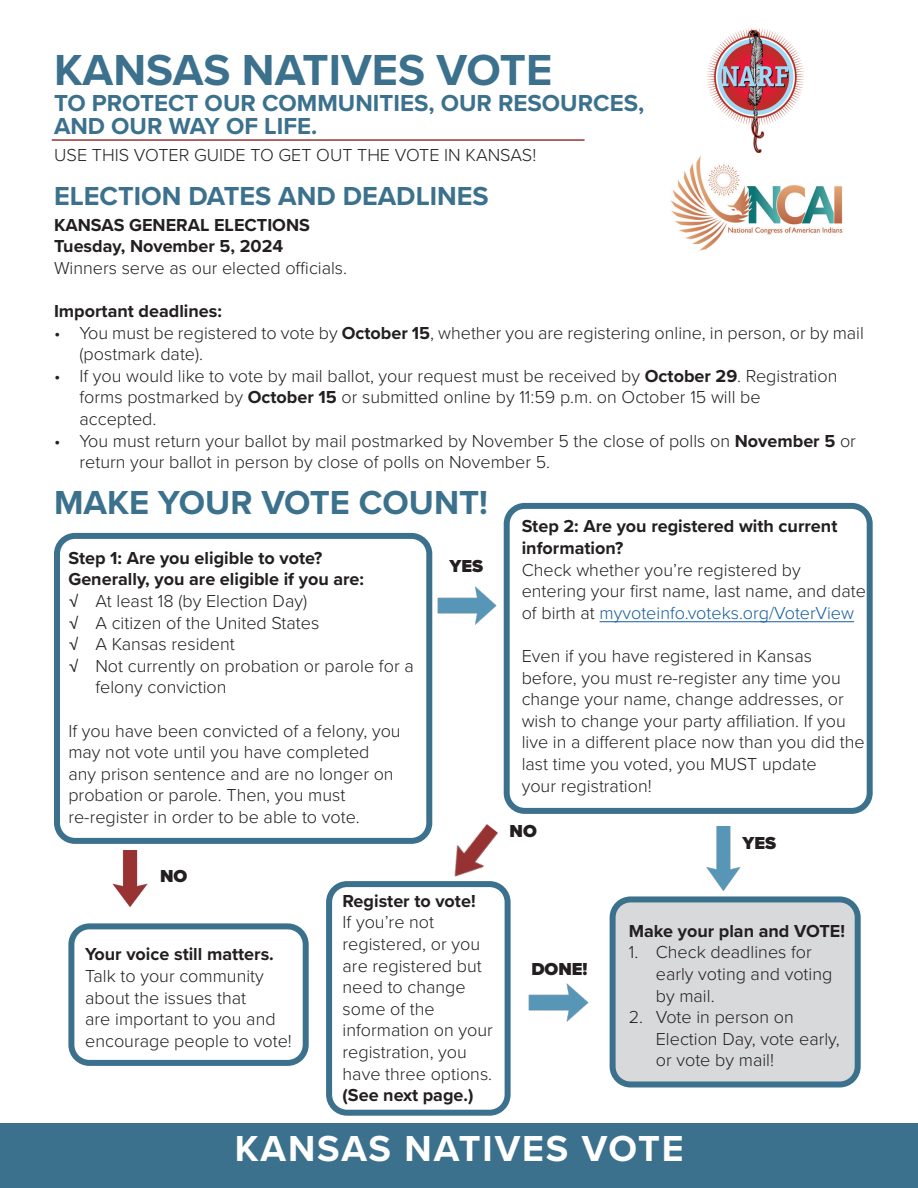
<style>
.page{position:relative;width:918px;height:1188px;background:#fff}
.page>*{position:absolute;margin:0;border:0;box-sizing:border-box;transform-origin:0 0}
.t1{font:700 45px "Proxima Nova";color:#3b718d}
.t2{font:700 37.5px "Proxima Nova";letter-spacing:.05em;color:#fff}
.t3{font:700 34.5px "Proxima Nova";color:#3b718d}
.t4{font:700 27px "Proxima Nova";color:#3b718d}
.t5{font:700 24px/22.5px "Proxima Nova";color:#3b718d}
.t6{font:300 18px/21.6px "Proxima Nova";color:#231f20}
.t7{font:700 18px/21.6px "Proxima Nova";color:#231f20}
.t8{font:900 18px "Proxima Nova";color:#231f20}
.s1{font-weight:700}
.s2{font-family:"Leelawadee UI";font-weight:400}
.s3{color:#175d9e}
</style>
<div class="page">
<hr style="left:600px;top:621px;width:254px;height:1px;background:#175d9e">
<img style="left:432px;top:813px;width:72px;height:77px">
<img style="left:706px;top:826px;width:35px;height:65px">
<img style="left:112px;top:850px;width:36px;height:57px">
<img style="left:528px;top:983px;width:61px;height:39px">
<img style="left:437px;top:586px;width:60px;height:39px">
<div style="left:68px;top:923px;width:241px;height:143px;border:6px solid #3b718d;border-radius:18px"></div>
<div style="left:613px;top:899px;width:245px;height:185px;background:#d8d9db;border-radius:18px"></div>
<div style="left:610px;top:896px;width:251px;height:191px;border:6px solid #3b718d;border-radius:18px"></div>
<img style="left:707px;top:28px;width:97px;height:124px">
<div style="left:0;top:1123px;width:918px;height:65px;background:#3b718d"></div>
<img style="left:670px;top:156px;width:173px;height:95px">
<hr style="left:52px;top:139px;width:533px;height:2px;background:#933">
<div style="left:54px;top:533px;width:378px;height:311px;border:6px solid #3b718d;border-radius:18px"></div>
<div style="left:504px;top:503px;width:369px;height:311px;border:6px solid #3b718d;border-radius:18px"></div>
<div style="left:326px;top:881px;width:185px;height:235px;border:6px solid #3b718d;border-radius:18px"></div>
<p class="t1" style="left:54px;top:36px;width:500px">KANSAS NATIVES VOTE</p>
<p class="t5" style="left:54px;top:91px;width:592px">TO PROTECT OUR COMMUNITIES, OUR RESOURCES,<br>AND OUR WAY OF LIFE.</p>
<p class="t6" style="left:54px;top:143px;width:484px">USE THIS VOTER GUIDE TO GET OUT THE VOTE IN KANSAS!</p>
<p class="t4" style="left:54px;top:175px;width:436px">ELECTION DATES AND DEADLINES</p>
<p class="t7" style="left:54px;top:213px;width:257px">KANSAS GENERAL ELECTIONS</p>
<p class="t7" style="left:54px;top:235px;width:231px">Tuesday, November 5, 2024</p>
<p class="t6" style="left:54px;top:256px;width:295px">Winners serve as our elected officials.</p>
<p class="t7" style="left:54px;top:300px;width:169px">Important deadlines:</p>
<p class="t6" style="left:54px;top:321px;width:812px">• You must be registered to vote by <span class="s1">October 15</span>, whether you are registering online, in person, or by mail</p>
<p class="t6" style="left:80px;top:342px;width:125px">(postmark date).</p>
<p class="t6" style="left:80px;top:364px;width:759px;text-indent:-26px">• If you would like to vote by mail ballot, your request must be received by <span class="s1">October 29</span>. Registration forms postmarked by <span class="s1">October 15</span> or submitted online by 11:59 p.m. on October 15 will be accepted.</p>
<p class="t6" style="left:80px;top:429px;width:778px;text-indent:-26px">• You must return your ballot by mail postmarked by November 5 the close of polls on <span class="s1">November 5</span> or return your ballot in person by close of polls on November 5.</p>
<p class="t3" style="left:54px;top:476px;width:436px">MAKE YOUR VOTE COUNT!</p>
<p class="t7" style="left:68px;top:547px;width:256px">Step 1: Are you eligible to vote?</p>
<p class="t7" style="left:68px;top:568px;width:297px">Generally, you are eligible if you are:</p>
<p class="t6" style="left:68px;top:589px;width:240px"><span class="s2">√</span> At least 18 (by Election Day)</p>
<p class="t6" style="left:68px;top:611px;width:253px"><span class="s2">√</span> A citizen of the United States</p>
<p class="t6" style="left:68px;top:632px;width:168px"><span class="s2">√</span> A Kansas resident</p>
<p class="t6" style="left:95px;top:654px;width:320px;text-indent:-27px"><span class="s2">√</span> Not currently on probation or parole for a felony conviction</p>
<p class="t6" style="left:68px;top:719px;width:334px">If you have been convicted of a felony, you may not vote until you have completed any prison sentence and are no longer on probation or parole. Then, you must</p>
<p class="t6" style="left:68px;top:805px;width:293px">re-register in order to be able to vote.</p>
<p class="t8" style="left:450px;top:553px;width:35px">YES</p>
<p class="t8" style="left:160px;top:863px;width:29px">NO</p>
<p class="t7" style="left:85px;top:943px;width:190px">Your voice still matters.</p>
<p class="t6" style="left:85px;top:964px;width:208px">Talk to your community about the issues that<br>are important to you and encourage people to vote!</p>
<p class="t7" style="left:343px;top:890px;width:135px">Register to vote!</p>
<p class="t6" style="left:343px;top:911px;width:152px">If you’re not registered, or you are registered but need to change some of the information on your registration, you have three options. <span class="s1">(See next page.)</span></p>
<p class="t7" style="left:522px;top:515px;width:317px">Step 2: Are you registered with current information?</p>
<p class="t6" style="left:522px;top:558px;width:346px">Check whether you’re registered by entering your first name, last name, and date of birth at <span class="s3">myvoteinfo.voteks.org/VoterView</span></p>
<p class="t6" style="left:522px;top:644px;width:345px">Even if you have registered in Kansas before, you must re-register any time you change your name, change addresses, or wish to change your party affiliation. If you live in a different place now than you did the last time you voted, you MUST update</p>
<p class="t6" style="left:522px;top:774px;width:132px">your registration!</p>
<p class="t8" style="left:510px;top:818px;width:29px">NO</p>
<p class="t8" style="left:531px;top:955px;width:58px">DONE!</p>
<p class="t8" style="left:742px;top:830px;width:35px">YES</p>
<p class="t7" style="left:629px;top:920px;width:218px">Make your plan and VOTE!</p>
<p class="t6" style="left:656px;top:941px;width:178px;text-indent:-27px">1. Check deadlines for early voting and voting by mail.</p>
<p class="t6" style="left:656px;top:1005px;width:186px;text-indent:-27px">2. Vote in person on<br>Election Day, vote early, or vote by mail!</p>
<p class="t2" style="left:235px;top:1120px;width:450px">KANSAS NATIVES VOTE</p>
</div>
